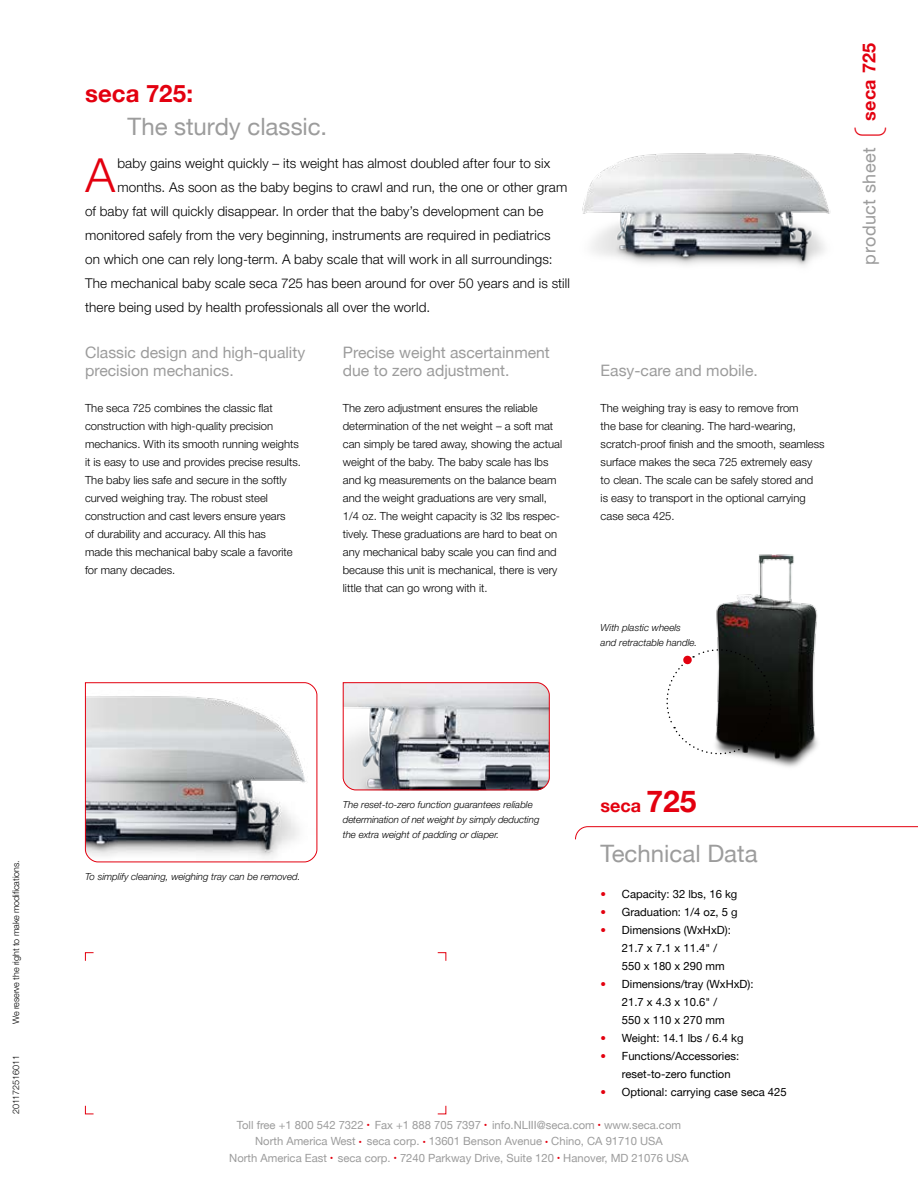
<style>
.page{position:relative;width:918px;height:1188px;background:#fff}
.page>*{position:absolute;margin:0;border:0;box-sizing:border-box;transform-origin:0 0}
.t1{font:300 47.1px "secaglobal";color:#e3000f}
.t2{font:24px "secaglobal";color:#9c9c9c}
.t3{font:700 24px "secaglobal";letter-spacing:.005em;color:#e3000f}
.t4{font:700 18px "secaglobal";letter-spacing:.025em;color:#e3000f}
.t5{font:18px "secaglobal";letter-spacing:.025em;color:#9c9c9c}
.t6{font:15.75px/18px "secaglobal";color:#9c9c9c}
.t7{font:300 13.5px "secaglobal";letter-spacing:.01em;color:#000}
.t8{font:300 11.25px/18px "secaglobal";color:#000}
.t9{font:11.25px/18px "secaglobal";color:#000}
.t10{font:11.25px/16.5px "secaglobal";color:#9c9c9c;text-align:center}
.t11{font:italic 300 9.75px/15px "secaglobal";color:#000}
.t12{font:300 9px "secaglobal";letter-spacing:-.01em;color:#000}
.s1{font-size:30px}
.s2{color:#e3000f}
.s3{font-weight:700;color:#e3000f}
.s4{font-size:6px;color:#e3000f}
</style>
<div class="page">
<svg style="left:575px;top:826px;width:343px;height:14px"></svg>
<svg style="left:85px;top:952px;width:9px;height:9px"></svg>
<svg style="left:85px;top:1105px;width:9px;height:10px"></svg>
<svg style="left:437px;top:1105px;width:10px;height:10px"></svg>
<svg style="left:437px;top:952px;width:10px;height:9px"></svg>
<img style="left:716px;top:554px;width:102px;height:213px">
<svg style="left:85px;top:682px;width:233px;height:181px"></svg>
<svg style="left:342px;top:682px;width:208px;height:109px;background:#bbb7bc"></svg>
<img style="left:582px;top:153px;width:249px;height:113px">
<svg style="left:666px;top:644px;width:111px;height:116px"></svg>
<p class="t12" style="left:11px;top:1024px;width:165px;rotate:-90deg">We reserve the right to make modifications.</p>
<p class="t12" style="left:11px;top:1114px;width:61px;rotate:-90deg">201172516011</p>
<h2 class="t3" style="left:85px;top:80px;width:110px">seca 725:</h2>
<h2 class="t2" style="left:128px;top:113px;width:201px">The sturdy classic.</h2>
<h1 class="t1" style="left:85px;top:148px;width:31px">A</h1>
<p class="t7" style="left:117px;top:155px;width:435px">baby gains weight quickly – its weight has almost doubled after four to six</p>
<p class="t7" style="left:117px;top:179px;width:451px">months. As soon as the baby begins to crawl and run, the one or other gram</p>
<p class="t7" style="left:85px;top:203px;width:460px">of baby fat will quickly disappear. In order that the baby’s development can be</p>
<p class="t7" style="left:85px;top:227px;width:467px">monitored safely from the very beginning, instruments are required in pediatrics</p>
<p class="t7" style="left:85px;top:251px;width:469px">on which one can rely long-term. A baby scale that will work in all surroundings:</p>
<p class="t7" style="left:85px;top:275px;width:487px">The mechanical baby scale seca 725 has been around for over 50 years and is still</p>
<p class="t7" style="left:85px;top:299px;width:347px">there being used by health professionals all over the world.</p>
<h3 class="t6" style="left:85px;top:344px;width:222px">Classic design and high-quality precision mechanics.</h3>
<p class="t8" style="left:85px;top:399px;width:217px">The seca 725 combines the classic flat construction with high-quality precision mechanics. With its smooth running weights it is easy to use and provides precise results.<br>The baby lies safe and secure in the softly curved weighing tray. The robust steel construction and cast levers ensure years<br>of durability and accuracy. All this has<br>made this mechanical baby scale a favorite for many decades.</p>
<h3 class="t6" style="left:343px;top:344px;width:209px">Precise weight ascertainment due to zero adjustment.</h3>
<p class="t8" style="left:343px;top:399px;width:221px">The zero adjustment ensures the reliable determination of the net weight – a soft mat can simply be tared away, showing the actual weight of the baby. The baby scale has lbs and kg measurements on the balance beam and the weight graduations are very small, 1/4 oz. The weight capacity is 32 lbs respec&shy;tively. These graduations are hard to beat on any mechanical baby scale you can find and because this unit is mechanical, there is very little that can go wrong with it.</p>
<h3 class="t6" style="left:601px;top:362px;width:159px">Easy-care and mobile.</h3>
<p class="t8" style="left:601px;top:399px;width:225px">The weighing tray is easy to remove from<br>the base for cleaning. The hard-wearing, scratch-proof finish and the smooth, seamless surface makes the seca 725 extremely easy to clean. The scale can be safely stored and<br>is easy to transport in the optional carrying case seca 425.</p>
<p class="t11" style="left:601px;top:620px;width:98px">With plastic wheels and retractable handle.</p>
<h3 class="t4" style="left:859px;top:121px;width:80px;rotate:-90deg">seca 725</h3>
<h3 class="t5" style="left:859px;top:265px;width:119px;rotate:-90deg">product sheet</h3>
<p class="t11" style="left:85px;top:869px;width:217px">To simplify cleaning, weighing tray can be removed.</p>
<p class="t11" style="left:343px;top:797px;width:198px">The reset-to-zero function guarantees reliable determination of net weight by simply deducting the extra weight of padding or diaper.</p>
<h3 class="t4" style="left:601px;top:795px;width:97px">seca <span class="s1">725</span></h3>
<h2 class="t2" style="left:601px;top:840px;width:158px">Technical Data</h2>
<p class="t9" style="left:601px;top:885px;width:138px"><span class="s2">•</span> Capacity: 32 lbs, 16 kg</p>
<p class="t9" style="left:601px;top:903px;width:138px"><span class="s2">•</span> Graduation: 1/4 oz, 5 g</p>
<p class="t9" style="left:622px;top:921px;width:110px;text-indent:-21px"><span class="s2">•</span> Dimensions (WxHxD):<br>21.7 x 7.1 x 11.4" /<br>550 x 180 x 290 mm</p>
<p class="t9" style="left:622px;top:975px;width:133px;text-indent:-21px"><span class="s2">•</span> Dimensions/tray (WxHxD):<br>21.7 x 4.3 x 10.6" /<br>550 x 110 x 270 mm</p>
<p class="t9" style="left:601px;top:1029px;width:144px"><span class="s2">•</span> Weight: 14.1 lbs / 6.4 kg</p>
<p class="t9" style="left:622px;top:1047px;width:119px;text-indent:-21px"><span class="s2">•</span> Functions/Accessories: reset-to-zero function</p>
<p class="t9" style="left:601px;top:1083px;width:188px"><span class="s3">•</span> Optional: carrying case seca 425</p>
<p class="t10" style="left:229px;top:1117px;width:461px">Toll free +1 800 542 7322 <span class="s4">•</span> Fax +1 888 705 7397 <span class="s4">•</span> info.NLIII@seca.com <span class="s4">•</span> www.seca.com<br>North America West <span class="s4">•</span> seca corp. <span class="s4">•</span> 13601 Benson Avenue <span class="s4">•</span> Chino, CA 91710 USA<br>North America East <span class="s4">•</span> seca corp. <span class="s4">•</span> 7240 Parkway Drive, Suite 120 <span class="s4">•</span> Hanover, MD 21076 USA</p>
</div>
